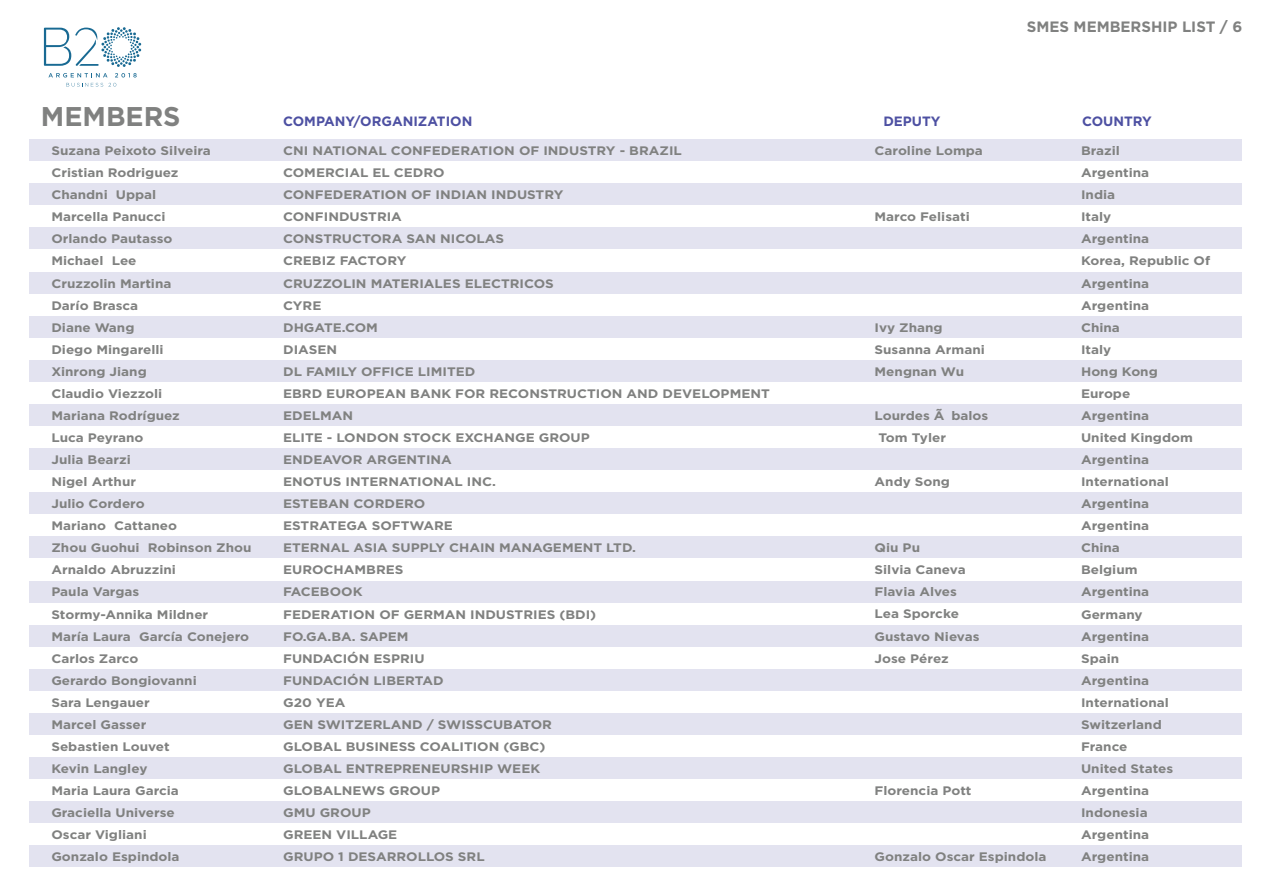
<style>
.page{position:relative;width:1263px;height:893px;background:#fff}
.page>*{position:absolute;margin:0;border:0;box-sizing:border-box;transform-origin:0 0}
.t1{font:700 27px "Gotham";color:#808180}
.t2{font:700 15px "Gotham";color:#808180}
.t3{font:700 13.5px "Gotham";color:#4d50a2}
.t4{font:700 12.3px/22px "Gotham";color:#808180;scale:1.1 1}
</style>
<div class="page">
<svg style="left:44px;top:27px;width:97px;height:40px"></svg>
<svg style="left:48px;top:73px;width:89px;height:14px"></svg>
<div style="left:29px;top:139px;width:1212px;height:22px;background:#e3e3f0"></div>
<div style="left:29px;top:183px;width:1212px;height:22px;background:#e3e3f0"></div>
<div style="left:29px;top:228px;width:1212px;height:21px;background:#e3e3f0"></div>
<div style="left:29px;top:272px;width:1212px;height:21px;background:#e3e3f0"></div>
<div style="left:29px;top:316px;width:1212px;height:22px;background:#e3e3f0"></div>
<div style="left:29px;top:360px;width:1212px;height:22px;background:#e3e3f0"></div>
<div style="left:29px;top:404px;width:1212px;height:22px;background:#e3e3f0"></div>
<div style="left:29px;top:448px;width:1212px;height:22px;background:#e3e3f0"></div>
<div style="left:29px;top:492px;width:1212px;height:22px;background:#e3e3f0"></div>
<div style="left:29px;top:537px;width:1212px;height:21px;background:#e3e3f0"></div>
<div style="left:29px;top:581px;width:1212px;height:21px;background:#e3e3f0"></div>
<div style="left:29px;top:625px;width:1212px;height:22px;background:#e3e3f0"></div>
<div style="left:29px;top:669px;width:1212px;height:22px;background:#e3e3f0"></div>
<div style="left:29px;top:713px;width:1212px;height:22px;background:#e3e3f0"></div>
<div style="left:29px;top:757px;width:1212px;height:22px;background:#e3e3f0"></div>
<div style="left:29px;top:801px;width:1212px;height:22px;background:#e3e3f0"></div>
<div style="left:29px;top:846px;width:1212px;height:21px;background:#e3e3f0"></div>
<p class="t2" style="left:1027px;top:18px;width:217px">SMES MEMBERSHIP LIST / 6</p>
<h1 class="t1" style="left:41px;top:101px;width:141px">MEMBERS</h1>
<p class="t3" style="left:283px;top:114px;width:191px">COMPANY/ORGANIZATION</p>
<p class="t3" style="left:883px;top:114px;width:59px">DEPUTY</p>
<p class="t3" style="left:1082px;top:114px;width:71px">COUNTRY</p>
<p class="t4" style="left:51px;top:139px;width:183px">Suzana Peixoto Silveira<br>Cristian Rodriguez<br>Chandni Uppal<br>Marcella Panucci<br>Orlando Pautasso<br>Michael Lee<br>Cruzzolin Martina<br>Darío Brasca<br>Diane Wang<br>Diego Mingarelli<br>Xinrong Jiang<br>Claudio Viezzoli<br>Mariana Rodríguez<br>Luca Peyrano<br>Julia Bearzi<br>Nigel Arthur<br>Julio Cordero<br>Mariano Cattaneo<br>Zhou Guohui Robinson Zhou<br>Arnaldo Abruzzini<br>Paula Vargas<br>Stormy-Annika Mildner<br>María Laura García Conejero<br>Carlos Zarco<br>Gerardo Bongiovanni<br>Sara Lengauer<br>Marcel Gasser<br>Sebastien Louvet<br>Kevin Langley<br>Maria Laura Garcia<br>Graciella Universe<br>Oscar Vigliani<br>Gonzalo Espindola</p>
<p class="t4" style="left:283px;top:139px;width:444px">CNI NATIONAL CONFEDERATION OF INDUSTRY - BRAZIL<br>COMERCIAL EL CEDRO<br>CONFEDERATION OF INDIAN INDUSTRY<br>CONFINDUSTRIA<br>CONSTRUCTORA SAN NICOLAS<br>CREBIZ FACTORY<br>CRUZZOLIN MATERIALES ELECTRICOS<br>CYRE<br>DHGATE.COM<br>DIASEN<br>DL FAMILY OFFICE LIMITED<br>EBRD EUROPEAN BANK FOR RECONSTRUCTION AND DEVELOPMENT<br>EDELMAN<br>ELITE - LONDON STOCK EXCHANGE GROUP<br>ENDEAVOR ARGENTINA<br>ENOTUS INTERNATIONAL INC.<br>ESTEBAN CORDERO<br>ESTRATEGA SOFTWARE<br>ETERNAL ASIA SUPPLY CHAIN MANAGEMENT LTD.<br>EUROCHAMBRES<br>FACEBOOK<br>FEDERATION OF GERMAN INDUSTRIES (BDI)<br>FO.GA.BA. SAPEM<br>FUNDACIÓN ESPRIU<br>FUNDACIÓN LIBERTAD<br>G20 YEA<br>GEN SWITZERLAND / SWISSCUBATOR<br>GLOBAL BUSINESS COALITION (GBC)<br>GLOBAL ENTREPRENEURSHIP WEEK<br>GLOBALNEWS GROUP<br>GMU GROUP<br>GREEN VILLAGE<br>GRUPO 1 DESARROLLOS SRL</p>
<p class="t4" style="left:874px;top:139px;width:100px">Caroline Lompa</p>
<p class="t4" style="left:874px;top:206px;width:88px">Marco Felisati</p>
<p class="t4" style="left:874px;top:316px;width:102px">Ivy Zhang<br>Susanna Armani<br>Mengnan Wu</p>
<p class="t4" style="left:879px;top:404px;width:101px;text-indent:-4px">Lourdes Ã balos<br>Tom Tyler</p>
<p class="t4" style="left:874px;top:470px;width:70px">Andy Song</p>
<p class="t4" style="left:874px;top:536px;width:97px">Qiu Pu<br>Silvia Caneva<br>Flavia Alves<br>Lea Sporcke<br>Gustavo Nievas<br>Jose Pérez</p>
<p class="t4" style="left:874px;top:779px;width:90px">Florencia Pott</p>
<p class="t4" style="left:874px;top:845px;width:158px">Gonzalo Oscar Espindola</p>
<p class="t4" style="left:1081px;top:139px;width:119px">Brazil<br>Argentina<br>India<br>Italy<br>Argentina<br>Korea, Republic Of<br>Argentina<br>Argentina<br>China<br>Italy<br>Hong Kong<br>Europe<br>Argentina<br>United Kingdom<br>Argentina<br>International<br>Argentina<br>Argentina<br>China<br>Belgium<br>Argentina<br>Germany<br>Argentina<br>Spain<br>Argentina<br>International<br>Switzerland<br>France<br>United States<br>Argentina<br>Indonesia<br>Argentina<br>Argentina</p>
</div>
